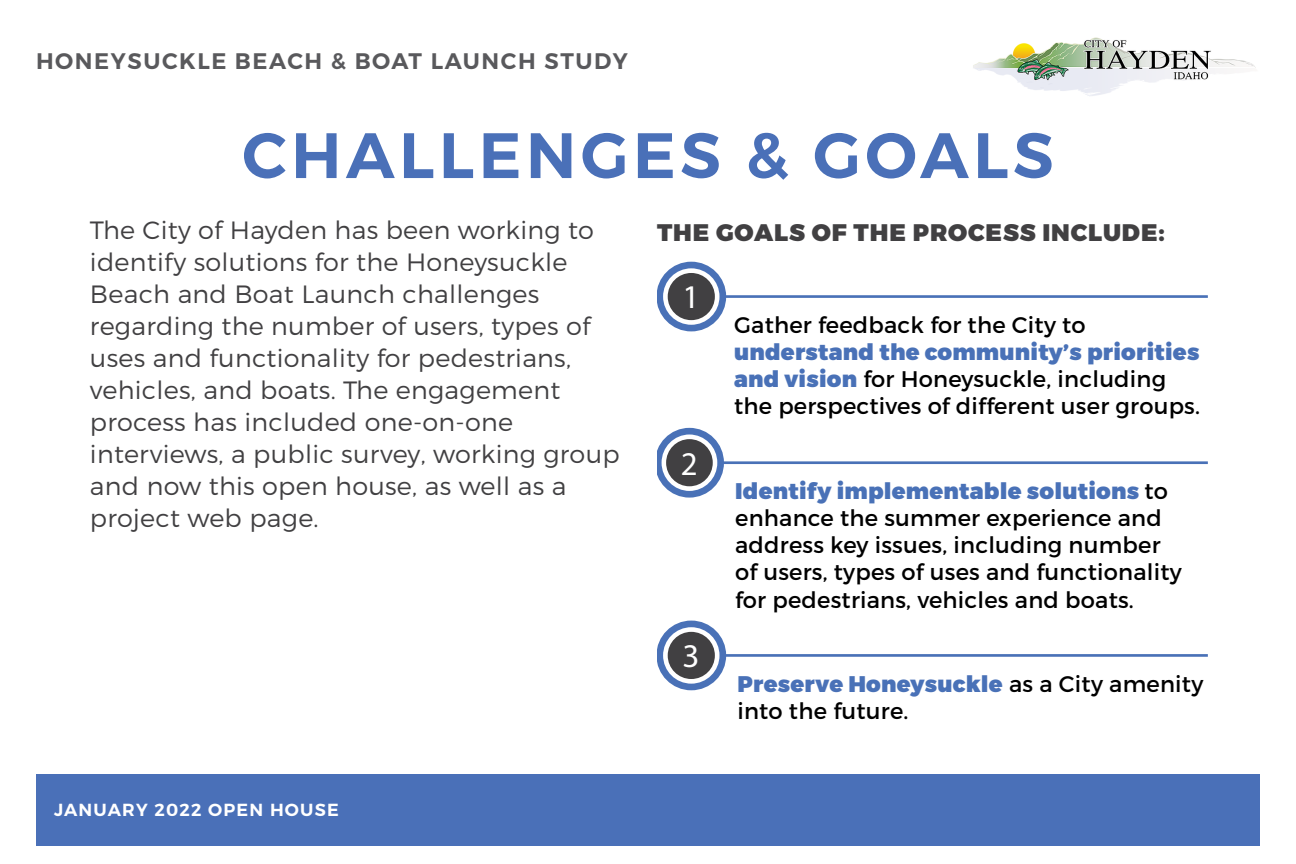
<style>
.page{position:relative;width:1296px;height:864px;background:#fff}
.page>*{position:absolute;margin:0;border:0;box-sizing:border-box;transform-origin:0 0}
.t1{font:64px "Trueno S Bd";letter-spacing:.07em;color:#4a70b8}
.t2{font:33.25px "Trueno Bd";color:#fff}
.t3{font:25px/32px "Trueno Lt";letter-spacing:.01em;color:#414042}
.t4{font:23.95px "Trueno Blk";letter-spacing:.035em;color:#414042}
.t5{font:22.6px/27.1px "Trueno Rg";letter-spacing:.01em;color:#000}
.t6{font:22.6px "Trueno Blk";letter-spacing:.01em;color:#4971b7}
.t7{font:22.5px "Trueno S Bd";letter-spacing:.07em;color:#59595c}
.t8{font:17.5px "Trueno S Bd";letter-spacing:.07em;color:#fff}
.s1{font-family:"Trueno Blk";color:#4971b7}
.s2{font-family:"Trueno Rg";color:#000}
</style>
<div class="page">
<img style="left:973px;top:37px;width:283px;height:59px">
<div style="left:36px;top:774px;width:1224px;height:72px;background:#4a70b8"></div>
<hr style="left:723px;top:295px;width:485px;height:3px;background:#4971b7">
<svg style="left:657px;top:262px;width:69px;height:69px"></svg>
<div style="left:668px;top:273px;width:47px;height:47px;background:#414042;border-radius:50%"></div>
<hr style="left:721px;top:461px;width:487px;height:3px;background:#4971b7">
<svg style="left:657px;top:428px;width:67px;height:70px"></svg>
<div style="left:666px;top:439px;width:47px;height:47px;background:#414042;border-radius:50%"></div>
<hr style="left:723px;top:654px;width:485px;height:3px;background:#4971b7">
<svg style="left:657px;top:621px;width:69px;height:69px"></svg>
<div style="left:668px;top:632px;width:47px;height:47px;background:#414042;border-radius:50%"></div>
<p class="t7" style="left:36px;top:47px;width:593px">HONEYSUCKLE BEACH &amp; BOAT LAUNCH STUDY</p>
<h1 class="t1" style="left:242px;top:116px;width:813px">CHALLENGES &amp; GOALS</h1>
<p class="t3" style="left:90px;top:214px;width:505px">The City of Hayden has been working to</p>
<p class="t4" style="left:657px;top:217px;width:509px">THE GOALS OF THE PROCESS INCLUDE:</p>
<p class="t3" style="left:90px;top:246px;width:531px">identify solutions for the Honeysuckle Beach and Boat Launch challenges regarding the number of users, types of uses and functionality for pedestrians, vehicles, and boats. The engagement process has included one-on-one interviews, a public survey, working group and now this open house, as well as a project web page.</p>
<h2 class="t2" style="left:682px;top:277px;width:19px">1</h2>
<p class="t5" style="left:734px;top:311px;width:353px">Gather feedback for the City to</p>
<p class="t6" style="left:734px;top:338px;width:467px">understand the community’s priorities</p>
<p class="t5" style="left:734px;top:365px;width:468px"><span class="s1">and vision</span> for Honeysuckle, including the perspectives of different user groups.</p>
<h2 class="t2" style="left:681px;top:443px;width:18px">2</h2>
<p class="t6" style="left:735px;top:477px;width:434px">Identify implementable solutions <span class="s2">to</span></p>
<p class="t5" style="left:735px;top:504px;width:448px">enhance the summer experience and address key issues, including number of users, types of uses and functionality for pedestrians, vehicles and boats.</p>
<p class="t8" style="left:54px;top:799px;width:286px">JANUARY 2022 OPEN HOUSE</p>
<h2 class="t2" style="left:682px;top:636px;width:19px">3</h2>
<p class="t6" style="left:737px;top:670px;width:467px">Preserve Honeysuckle <span class="s2">as a City amenity</span></p>
<p class="t5" style="left:737px;top:697px;width:173px">into the future.</p>
</div>
